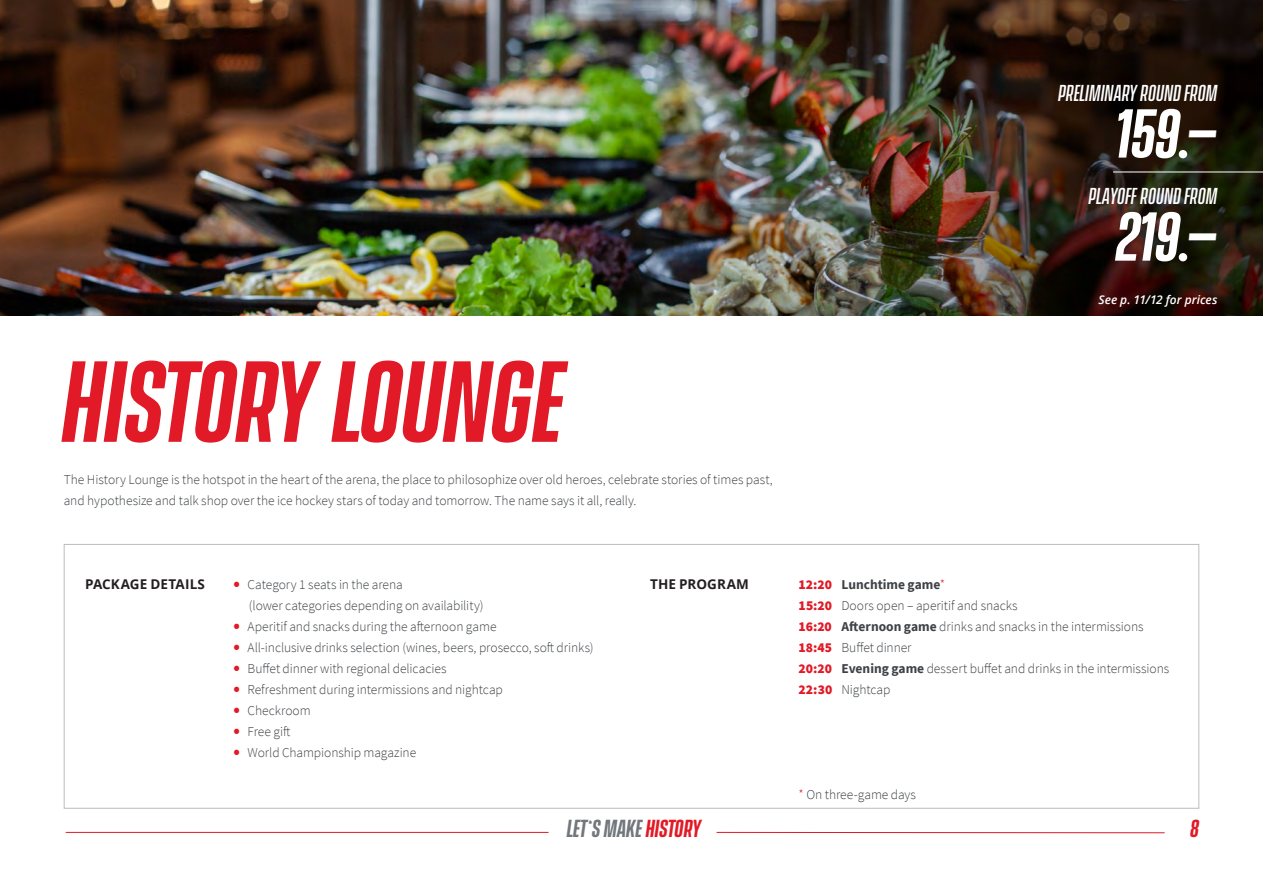
<style>
.page{position:relative;width:1263px;height:893px;background:#fff}
.page>*{position:absolute;margin:0;border:0;box-sizing:border-box;transform-origin:0 0}
.t1{font:italic 600 105px "Vanguard CF";letter-spacing:.005em;color:#e21926}
.t2{font:italic 600 63px "Vanguard CF";letter-spacing:-.005em;color:#fff}
.t3{font:italic 600 22.5px "Vanguard CF";letter-spacing:-.01em;color:#71777c}
.t4{font:italic 600 22.5px "Vanguard CF";color:#e21926}
.t5{font:italic 500 21px "Vanguard CF";letter-spacing:.01em;color:#fff}
.t6{font:300 13.5px/21px "Source Sans Pro";letter-spacing:-.005em;color:#3e4246}
.t7{font:700 13.5px "Open Sans";letter-spacing:.005em;color:#231f20}
.t8{font:italic 600 12px "Open Sans";letter-spacing:.005em;color:#fff}
.s1{font-weight:900;font-size:18px;color:#e21926}
.s2{font-weight:900;color:#e21926}
.s3{font-weight:700}
.s4{color:#e21926}
</style>
<div class="page">
<img style="left:0;top:0;width:1263px;height:316px">
<hr style="left:1113px;top:172px;width:150px;height:1px;background:#fff">
<hr style="left:66px;top:832px;width:483px;height:1px;background:#e21926">
<hr style="left:716px;top:832px;width:449px;height:1px;background:#e21926">
<h3 class="t5" style="left:1058px;top:81px;width:161px">PRELIMINARY ROUND FROM</h3>
<h2 class="t2" style="left:1115px;top:97px;width:104px">159.–</h2>
<h3 class="t5" style="left:1089px;top:184px;width:130px">PLAYOFF ROUND FROM</h3>
<h2 class="t2" style="left:1116px;top:200px;width:103px">219.–</h2>
<h1 class="t1" style="left:64px;top:342px;width:504px">HISTORY LOUNGE</h1>
<p class="t6" style="left:64px;top:469px;width:710px">The History Lounge is the hotspot in the heart of the arena, the place to philosophize over old heroes, celebrate stories of times past, and hypothesize and talk shop over the ice hockey stars of today and tomorrow. The name says it all, really.</p>
<p class="t8" style="left:1098px;top:291px;width:120px">See p. 11/12 for prices</p>
<p class="t7" style="left:85px;top:574px;width:122px">PACKAGE DETAILS</p>
<p class="t6" style="left:249px;top:574px;width:236px;text-indent:-15px"><span class="s1">•</span> Category 1 seats in the arena<br>(lower categories depending on availability)</p>
<p class="t6" style="left:234px;top:616px;width:265px"><span class="s1">•</span> Aperitif and snacks during the afternoon game</p>
<p class="t6" style="left:234px;top:637px;width:362px"><span class="s1">•</span> All-inclusive drinks selection (wines, beers, prosecco, soft drinks)</p>
<p class="t6" style="left:234px;top:658px;width:214px"><span class="s1">•</span> Buffet dinner with regional delicacies</p>
<p class="t6" style="left:234px;top:679px;width:271px"><span class="s1">•</span> Refreshment during intermissions and nightcap</p>
<p class="t6" style="left:234px;top:700px;width:79px"><span class="s1">•</span> Checkroom</p>
<p class="t6" style="left:234px;top:721px;width:58px"><span class="s1">•</span> Free gift</p>
<p class="t6" style="left:234px;top:742px;width:184px"><span class="s1">•</span> World Championship magazine</p>
<p class="t7" style="left:650px;top:574px;width:100px">THE PROGRAM</p>
<p class="t6" style="left:799px;top:574px;width:372px"><span class="s2">12:20</span> <span class="s3">Lunchtime game</span><span class="s4">*<br></span><span class="s2">15:20</span> Doors open – aperitif and snacks<br><span class="s2">16:20</span> <span class="s3">Afternoon game</span> drinks and snacks in the intermissions <span class="s2">18:45</span> Buffet dinner<br><span class="s2">20:20</span> <span class="s3">Evening game</span> dessert buffet and drinks in the intermissions <span class="s2">22:30</span> Nightcap</p>
<p class="t6" style="left:799px;top:784px;width:119px"><span class="s4">*</span> On three-game days</p>
<h3 class="t3" style="left:567px;top:815px;width:136px">LET‘S MAKE <span class="s4">HISTORY</span></h3>
<h3 class="t4" style="left:1190px;top:815px;width:10px">8</h3>
</div>
